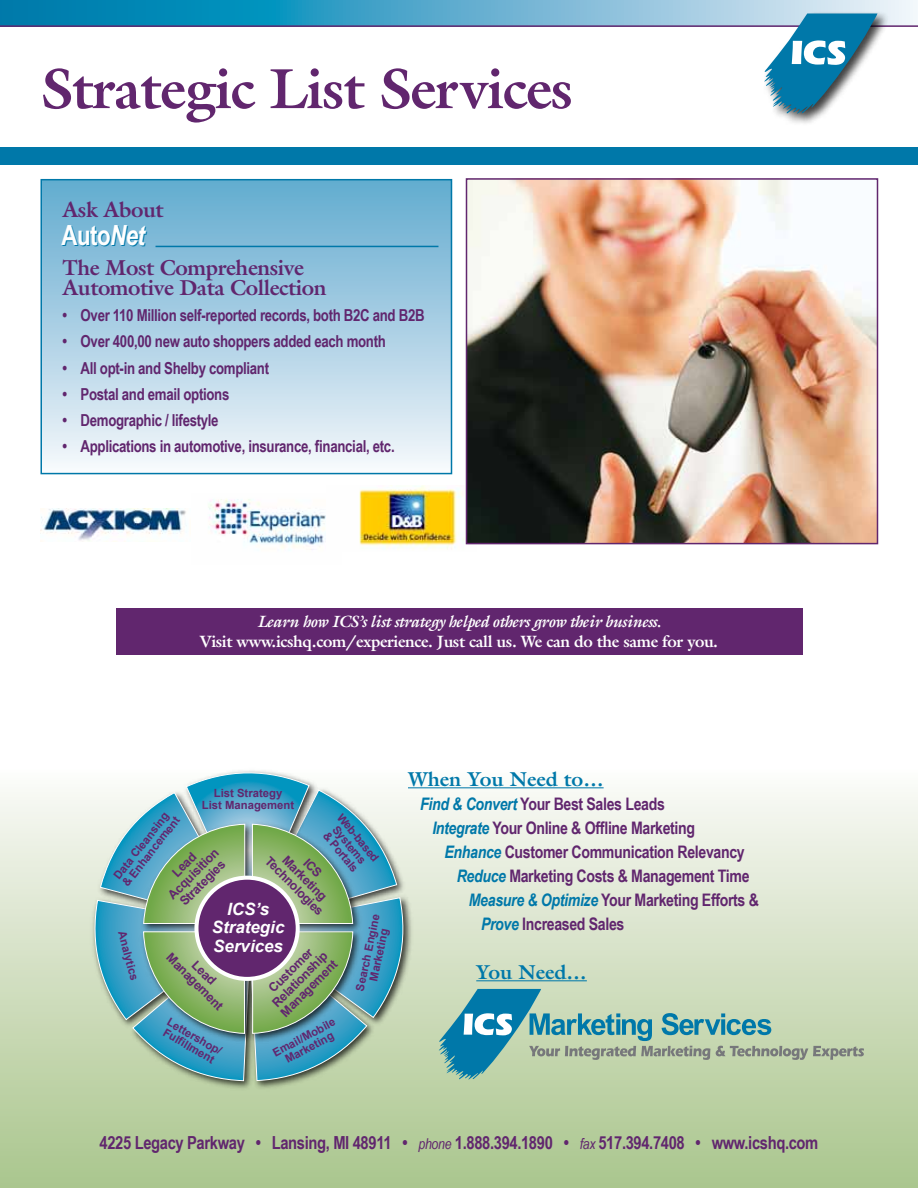
<style>
.page{position:relative;width:918px;height:1188px;background:#fff}
.page>*{position:absolute;margin:0;border:0;box-sizing:border-box;transform-origin:0 0}
.t1{font:700 57px "Galliard";letter-spacing:-.02em;color:#61266e}
.t2{font:700 27.75px "Arial Narrow";color:#fff}
.t3{font:700 21.75px/19.5px "Galliard";letter-spacing:-.02em;color:#61266e}
.t4{font:700 20.25px "Galliard";color:#0078a9}
.t5{font:700 18px "Arial Narrow";letter-spacing:-.02em;color:#61266e}
.t6{font:700 17.25px "Arial Narrow";letter-spacing:-.02em;color:#61266e}
.t7{font:italic 700 16.95px/18.6px "Arial";color:#fff;text-align:center}
.t8{font:700 16.5px "Arial Narrow";letter-spacing:-.02em;color:#61266e}
.t9{font:700 16.5px "Galliard";letter-spacing:-.025em;color:#fff}
.t10{font:italic 700 16.5px "Galliard";letter-spacing:-.025em;color:#fff}
.t11{font:700 12.45px/12.9px "Arial";color:#61266e;text-align:center}
.t12{font:700 11.25px/11.2px "Arial";color:#61266e;text-align:center}
.s1{font-style:italic}
.s2{font-style:italic;color:#0078a9}
.s3{font-weight:400;font-style:italic;font-size:15px}
</style>
<div class="page">
<div style="left:41px;top:180px;width:411px;height:294px;background:linear-gradient(to bottom,#61aacf,#f5f7fb)"></div>
<div style="left:40px;top:179px;width:412px;height:295px;border:2px solid #0078a9"></div>
<hr style="left:156px;top:246px;width:282px;height:1px;background:#0078a9">
<img style="left:40px;top:508px;width:147px;height:34px">
<img style="left:208px;top:499px;width:118px;height:52px">
<img style="left:359px;top:485px;width:117px;height:65px">
<div style="left:116px;top:608px;width:686px;height:47px;background:#61266e"></div>
<img style="left:469px;top:181px;width:406px;height:360px">
<div style="left:466px;top:178px;width:412px;height:366px;border:2px solid #61266e"></div>
<div style="left:0;top:147px;width:918px;height:17px;background:#0078a9"></div>
<div style="left:0;top:770px;width:918px;height:418px;background:linear-gradient(to bottom,#fafaf8,#aac58c)"></div>
<hr style="left:408px;top:787px;width:196px;height:1px;background:#0078a9">
<svg style="left:438px;top:989px;width:426px;height:91px;background:#a1c3af"></svg>
<hr style="left:476px;top:980px;width:111px;height:1px;background:#0078a9">
<img style="left:127px;top:1082px;width:116px;height:11px">
<img style="left:243px;top:1082px;width:136px;height:11px">
<img style="left:408px;top:891px;width:7px;height:139px">
<svg style="left:90px;top:770px;width:318px;height:312px;background:#84b8ad"></svg>
<div style="left:196px;top:878px;width:102px;height:101px;background:#61266e;border-radius:50%"></div>
<div style="left:194px;top:876px;width:106px;height:105px;border:4px solid #fff;border-radius:50%"></div>
<svg style="left:0;top:0;width:918px;height:25px;background:#55abcd"></svg>
<hr style="left:0;top:25px;width:918px;height:2px;background:#61266e">
<div style="left:763px;top:11px;width:127px;height:115px;background:#000;opacity:.75"></div>
<svg style="left:763px;top:14px;width:114px;height:100px"></svg>
<h1 class="t1" style="left:40px;top:52px;width:534px">Strategic List Services</h1>
<h3 class="t3" style="left:63px;top:200px;width:103px">Ask About</h3>
<h2 class="t2" style="left:62px;top:214px;width:85px">Auto<span class="s1">Net</span></h2>
<h3 class="t3" style="left:63px;top:258px;width:265px">The Most Comprehensive<br>Automotive Data Collection</h3>
<p class="t8" style="left:63px;top:303px;width:364px">• Over 110 Million self-reported records, both B2C and B2B</p>
<p class="t8" style="left:63px;top:329px;width:325px">• Over 400,00 new auto shoppers added each month</p>
<p class="t8" style="left:63px;top:355px;width:208px">• All opt-in and Shelby compliant</p>
<p class="t8" style="left:63px;top:382px;width:168px">• Postal and email options</p>
<p class="t8" style="left:63px;top:408px;width:158px">• Demographic / lifestyle</p>
<p class="t8" style="left:63px;top:434px;width:334px">• Applications in automotive, insurance, financial, etc.</p>
<p class="t10" style="left:257px;top:612px;width:405px">Learn how ICS’s list strategy helped others grow their business.</p>
<p class="t9" style="left:200px;top:631px;width:520px">Visit www.icshq.com/experience. Just call us. We can do the same for you.</p>
<p class="t12" style="left:202px;top:788px;width:94px">List Strategy<br>List Management</p>
<p class="t12" style="left:344px;top:812px;width:60px;rotate:50deg">Web-based<br>Systems<br>&amp; Portals</p>
<p class="t12" style="left:112px;top:875px;width:87px;text-align:left;rotate:-52deg">Data Cleansing &amp; Enhancement</p>
<p class="t11" style="left:157px;top:883px;width:67px;rotate:-45deg">Lead<br>Acquisition<br>Strategies</p>
<p class="t11" style="left:289px;top:853px;width:59px;rotate:45deg">Marketing</p>
<p class="t11" style="left:295px;top:831px;width:79px;line-height:25.8px;rotate:45deg">ICS<br>Technologies</p>
<p class="t7" style="left:212px;top:900px;width:74px">ICS’s<br>Strategic<br>Services</p>
<p class="t12" style="left:354px;top:990px;width:80px;rotate:-78deg">Search Engine<br>Marketing</p>
<p class="t12" style="left:127px;top:930px;width:52px;rotate:75deg">Analytics</p>
<p class="t11" style="left:182px;top:942px;width:76px;rotate:45deg">Lead<br>Management</p>
<p class="t11" style="left:260px;top:992px;width:76px;rotate:-45deg">Customer<br>Relationship<br>Management</p>
<p class="t12" style="left:271px;top:1049px;width:71px;rotate:-28deg">Email/Mobile<br>Marketing</p>
<p class="t12" style="left:171px;top:1016px;width:63px;text-align:left;rotate:30deg">Lettershop/<br>Fulfillment</p>
<p class="t4" style="left:408px;top:766px;width:197px">When You Need to…</p>
<p class="t6" style="left:420px;top:791px;width:246px"><span class="s2">Find &amp; Convert</span> Your Best Sales Leads</p>
<p class="t6" style="left:432px;top:815px;width:264px"><span class="s2">Integrate</span> Your Online &amp; Offline Marketing</p>
<p class="t6" style="left:445px;top:839px;width:302px"><span class="s2">Enhance</span> Customer Communication Relevancy</p>
<p class="t6" style="left:457px;top:863px;width:294px"><span class="s2">Reduce</span> Marketing Costs &amp; Management Time</p>
<p class="t6" style="left:469px;top:887px;width:292px"><span class="s2">Measure &amp; Optimize</span> Your Marketing Efforts &amp;</p>
<p class="t6" style="left:481px;top:911px;width:145px"><span class="s2">Prove</span> Increased Sales</p>
<p class="t4" style="left:476px;top:959px;width:112px">You Need…</p>
<p class="t5" style="left:100px;top:1129px;width:720px">4225 Legacy Parkway • Lansing, MI 48911 • <span class="s3">phone</span> 1.888.394.1890 • <span class="s3">fax</span> 517.394.7408 • www.icshq.com</p>
</div>
